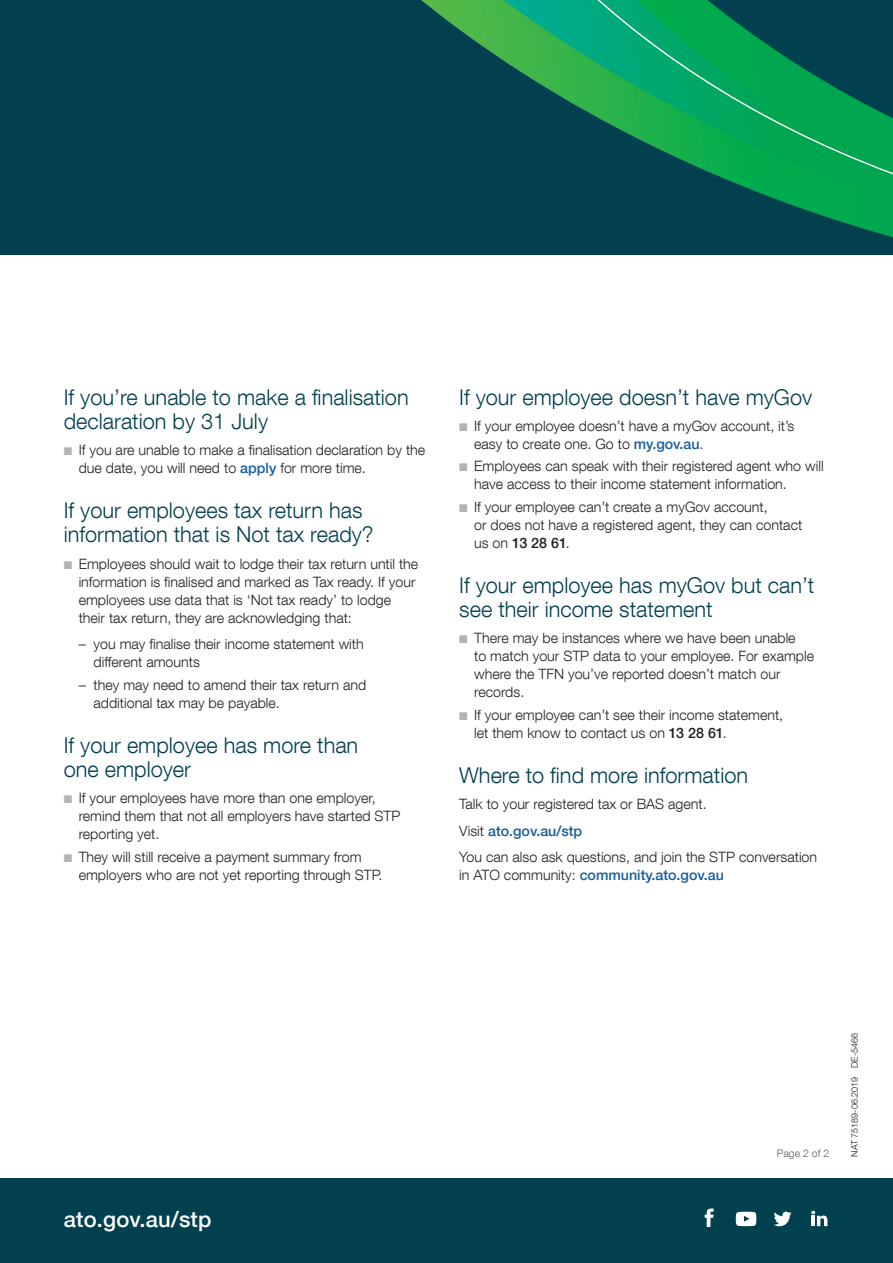
<style>
.page{position:relative;width:893px;height:1263px;background:#fff}
.page>*{position:absolute;margin:0;border:0;box-sizing:border-box;transform-origin:0 0}
.t1{font:500 21.9px "Helvetica Neue LT Com";letter-spacing:.01em;color:#fff}
.t2{font:300 21.75px/24px "Helvetica Neue LT Com";color:#00404f}
.t3{font:300 14.25px/18px "Helvetica Neue LT Com";color:#231f20}
.t4{font:500 14.25px "Helvetica Neue LT Com";color:#175d9e}
.t5{font:300 10.5px "Helvetica Neue LT Com";color:#5d6162}
.t6{font:300 9px "Helvetica Neue LT Com";color:#231f20}
.s1{color:#b2b3b7}
.s2{font-weight:500;color:#175d9e}
.s3{font-weight:500}
.s4{font-weight:300;color:#231f20}
</style>
<div class="page">
<div style="left:0;top:1178px;width:893px;height:85px;background:#00404f"></div>
<div style="left:0;top:0;width:893px;height:255px;background:#00404f"></div>
<svg style="left:421px;top:0;width:472px;height:237px"></svg>
<svg style="left:456px;top:0;width:437px;height:225px"></svg>
<svg style="left:705px;top:1208px;width:9px;height:19px"></svg>
<svg style="left:736px;top:1212px;width:20px;height:14px"></svg>
<svg style="left:774px;top:1211px;width:18px;height:15px"></svg>
<svg style="left:811px;top:1211px;width:16px;height:15px"></svg>
<h4 class="t2" style="left:64px;top:384px;width:346px">If you’re unable to make a finalisation declaration by 31 July</h4>
<p class="t3" style="left:79px;top:441px;width:348px;text-indent:-15px"><span class="s1">■</span> If you are unable to make a finalisation declaration by the due date, you will need to <span class="s2">apply</span> for more time.</p>
<h4 class="t2" style="left:64px;top:498px;width:311px">If your employees tax return has information that is Not tax ready?</h4>
<p class="t3" style="left:79px;top:554px;width:341px;text-indent:-15px"><span class="s1">■</span> Employees should wait to lodge their tax return until the information is finalised and marked as Tax ready. If your employees use data that is ‘Not tax ready’ to lodge their tax return, they are acknowledging that:</p>
<p class="t3" style="left:94px;top:635px;width:272px;text-indent:-15px">– you may finalise their income statement with different amounts</p>
<p class="t3" style="left:94px;top:675px;width:274px;text-indent:-15px">– they may need to amend their tax return and additional tax may be payable.</p>
<h4 class="t2" style="left:64px;top:733px;width:296px">If your employee has more than one employer</h4>
<p class="t3" style="left:79px;top:789px;width:323px;text-indent:-15px"><span class="s1">■</span> If your employees have more than one employer, remind them that not all employers have started STP reporting yet.</p>
<p class="t3" style="left:79px;top:847px;width:305px;text-indent:-15px"><span class="s1">■</span> They will still receive a payment summary from employers who are not yet reporting through STP.</p>
<h4 class="t2" style="left:459px;top:384px;width:354px">If your employee doesn’t have myGov</h4>
<p class="t3" style="left:474px;top:417px;width:322px;text-indent:-15px"><span class="s1">■</span> If your employee doesn’t have a myGov account, it’s easy to create one. Go to <span class="s2">my.gov.au</span>.</p>
<p class="t3" style="left:474px;top:457px;width:351px;text-indent:-15px"><span class="s1">■</span> Employees can speak with their registered agent who will have access to their income statement information.</p>
<p class="t3" style="left:474px;top:497px;width:330px;text-indent:-15px"><span class="s1">■</span> If your employee can’t create a myGov account,<br>or does not have a registered agent, they can contact us on <span class="s3">13 28 61</span>.</p>
<h4 class="t2" style="left:459px;top:573px;width:356px">If your employee has myGov but can’t see their income statement</h4>
<p class="t3" style="left:474px;top:629px;width:342px;text-indent:-15px"><span class="s1">■</span> There may be instances where we have been unable<br>to match your STP data to your employee. For example where the TFN you’ve reported doesn’t match our records.</p>
<p class="t3" style="left:474px;top:705px;width:311px;text-indent:-15px"><span class="s1">■</span> If your employee can’t see their income statement, let them know to contact us on <span class="s3">13 28 61</span>.</p>
<h4 class="t2" style="left:459px;top:763px;width:290px">Where to find more information</h4>
<p class="t3" style="left:459px;top:795px;width:249px">Talk to your registered tax or BAS agent.</p>
<p class="t4" style="left:459px;top:822px;width:125px"><span class="s4">Visit</span> ato.gov.au/stp</p>
<p class="t3" style="left:459px;top:848px;width:359px">You can also ask questions, and join the STP conversation in ATO community: <span class="s2">community.ato.gov.au</span></p>
<p class="t1" style="left:64px;top:1205px;width:149px">ato.gov.au/stp</p>
<p class="t5" style="left:777px;top:1146px;width:54px">Page 2 of 2</p>
<p class="t6" style="left:849px;top:1157px;width:125px;rotate:-90deg">NAT 75189-06.2019 DE-5466</p>
</div>
